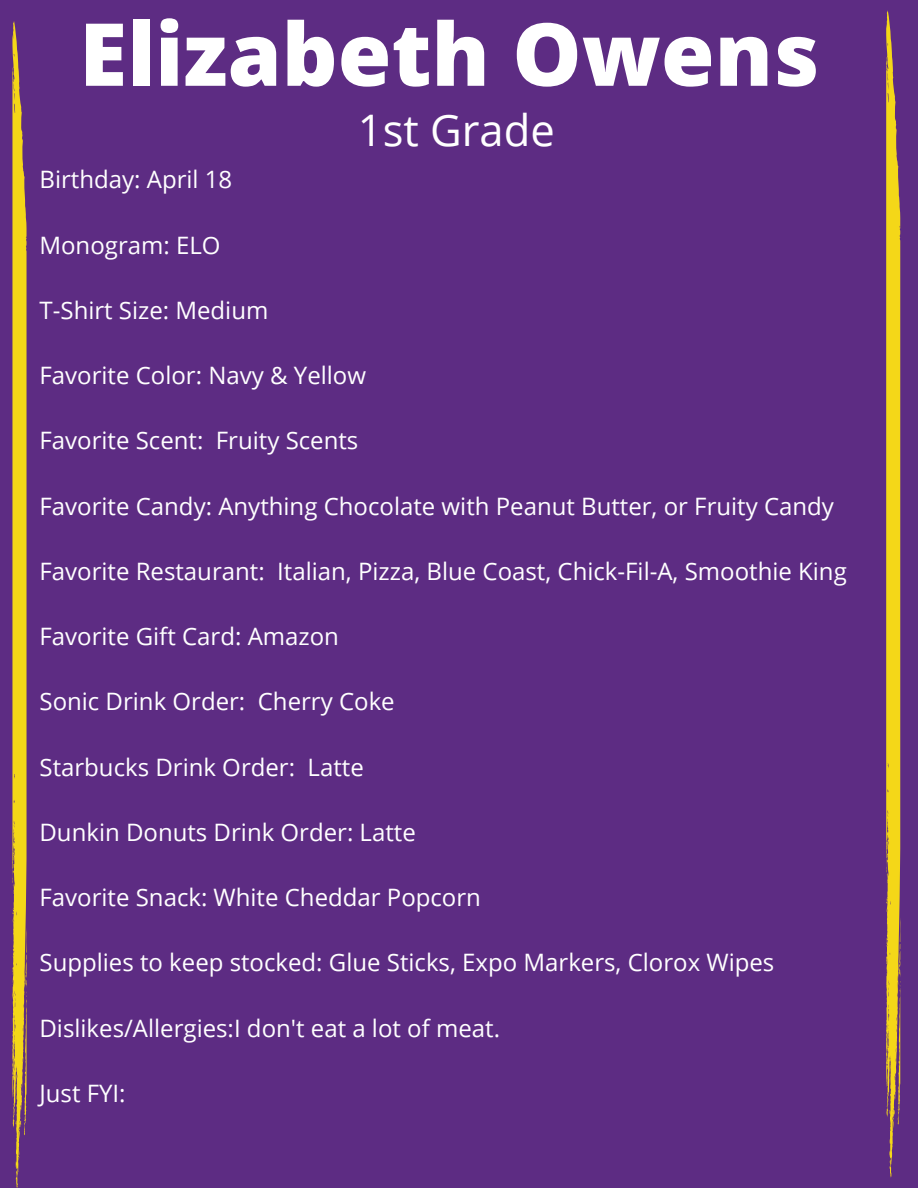
<style>
.page{position:relative;width:918px;height:1188px;background:#5d2c83}
.page>*{position:absolute;margin:0;border:0;box-sizing:border-box;transform-origin:0 0}
.t1{font:800 87px "Open Sans";color:#fff}
.t2{font:43.5px "Open Sans";color:#fff}
.t3{font:24px "Open Sans";color:#fff}
</style>
<div class="page">
<svg style="left:12px;top:21px;width:15px;height:1167px;background:#d2b12f"></svg>
<svg style="left:886px;top:11px;width:15px;height:1166px;background:#d2b12f"></svg>
<p class="t1" style="left:79px;top:-7px;width:741px">Elizabeth Owens</p>
<h1 class="t2" style="left:358px;top:99px;width:198px">1st Grade</h1>
<h2 class="t3" style="left:40px;top:163px;width:194px">Birthday: April 18</h2>
<p class="t3" style="left:40px;top:228px;width:183px">Monogram: ELO</p>
<p class="t3" style="left:40px;top:293px;width:230px">T-Shirt Size: Medium</p>
<p class="t3" style="left:40px;top:359px;width:328px">Favorite Color: Navy &amp; Yellow</p>
<p class="t3" style="left:40px;top:424px;width:320px">Favorite Scent: Fruity Scents</p>
<p class="t3" style="left:40px;top:489px;width:796px">Favorite Candy: Anything Chocolate with Peanut Butter, or Fruity Candy</p>
<p class="t3" style="left:40px;top:554px;width:809px">Favorite Restaurant: Italian, Pizza, Blue Coast, Chick-Fil-A, Smoothie King</p>
<p class="t3" style="left:40px;top:620px;width:301px">Favorite Gift Card: Amazon</p>
<p class="t3" style="left:40px;top:685px;width:357px">Sonic Drink Order: Cherry Coke</p>
<p class="t3" style="left:40px;top:750px;width:326px">Starbucks Drink Order: Latte</p>
<p class="t3" style="left:40px;top:815px;width:378px">Dunkin Donuts Drink Order: Latte</p>
<p class="t3" style="left:40px;top:881px;width:443px">Favorite Snack: White Cheddar Popcorn</p>
<p class="t3" style="left:40px;top:946px;width:736px">Supplies to keep stocked: Glue Sticks, Expo Markers, Clorox Wipes</p>
<p class="t3" style="left:40px;top:1011px;width:462px">Dislikes/Allergies:I don't eat a lot of meat.</p>
<p class="t3" style="left:40px;top:1076px;width:88px">Just FYI:</p>
</div>
